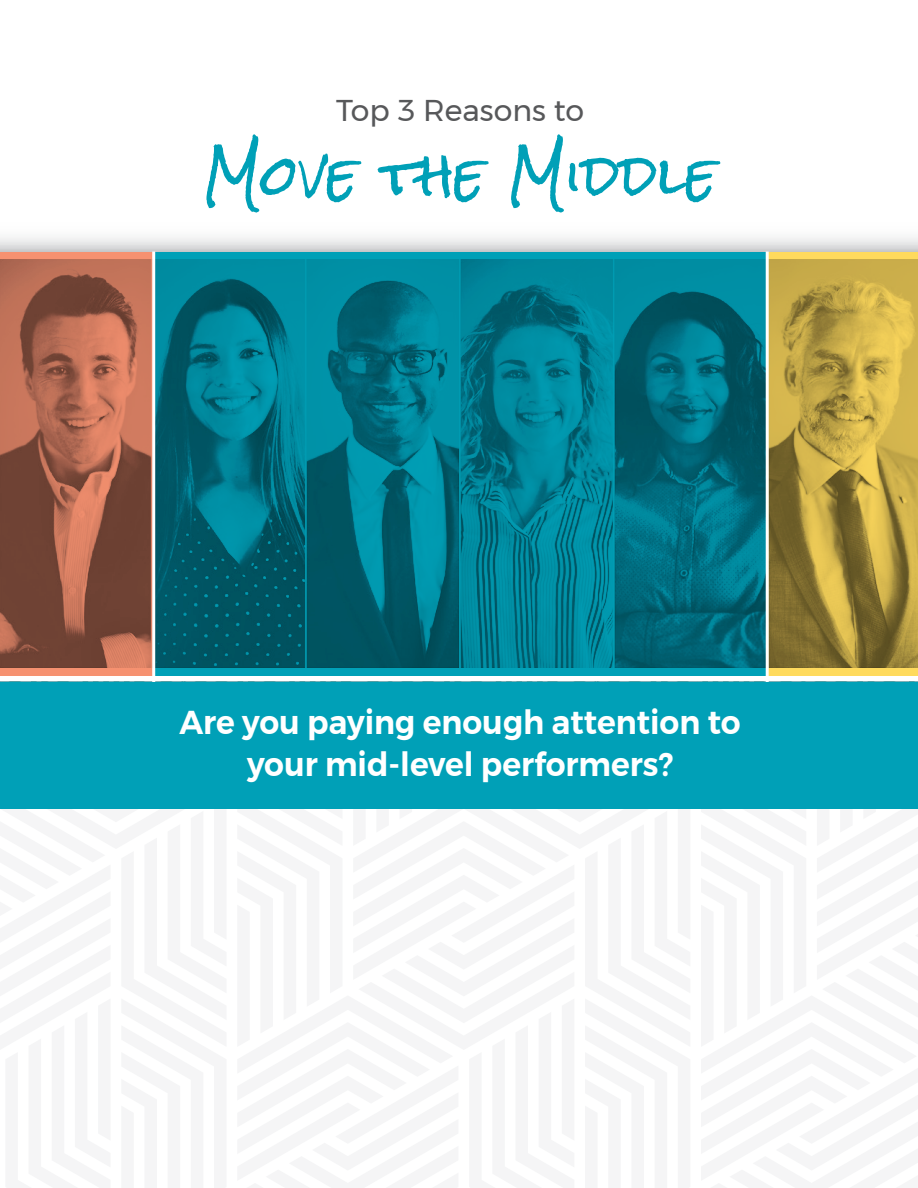
<style>
.page{position:relative;width:918px;height:1188px;background:#fff}
.page>*{position:absolute;margin:0;border:0;box-sizing:border-box;transform-origin:0 0}
.t1{font:54px "Rock Salt";color:#00a0b7}
.t2{font:600 33px/42px "Montserrat";color:#fff;text-align:center;scale:.95 1}
.t3{font:30px "Montserrat";color:#57585a}
</style>
<div class="page">
<svg style="left:0;top:237px;width:918px;height:15px"></svg>
<svg style="left:155px;top:252px;width:611px;height:424px;background:#007487"></svg>
<svg style="left:0;top:252px;width:152px;height:424px;background:#a05e4a"></svg>
<svg style="left:769px;top:252px;width:149px;height:424px;background:#b39942"></svg>
<div style="left:0;top:682px;width:918px;height:127px;background:#00a0b7"></div>
<p class="t3" style="left:336px;top:87px;width:250px">Top 3 Reasons to</p>
<p class="t1" style="left:203px;top:146px;width:516px">Move the Middle</p>
<p class="t2" style="left:179px;top:701px;width:592px">Are you paying enough attention to your mid-level performers?</p>
</div>
